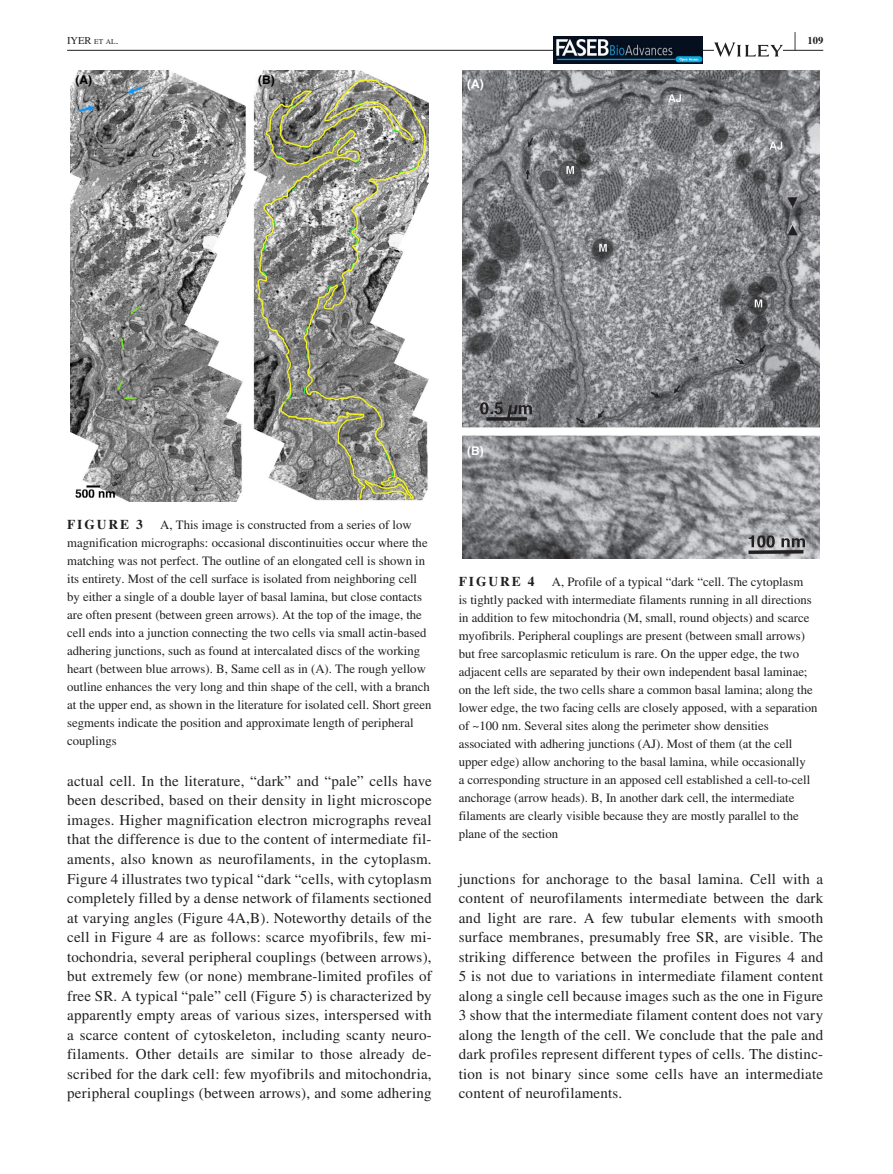
<style>
.page{position:relative;width:893px;height:1174px;background:#fff}
.page>*{position:absolute;margin:0;border:0;box-sizing:border-box;transform-origin:0 0}
.t1{font:700 25.95px "STIX";color:#231f20;scale:.36 1}
.t2{font:15px/19.5px "STIX";letter-spacing:.015em;color:#231f20;text-align:justify}
.t3{font:700 13.5px "STIX";letter-spacing:.14em;color:#231f20}
.t4{font:12.75px/18px "STIX";color:#231f20}
.t5{font:700 12px "Helvetica";color:#000}
.t6{font:700 12px "Helvetica";color:#fff}
.t7{font:10.5px "STIX";color:#231f20}
.t8{font:700 10.5px "STIX";color:#231f20}
.s1{font-size:7.35px}
</style>
<div class="page">
<hr style="left:67px;top:50px;width:756px;height:1px;background:#231f20">
<img style="left:553px;top:37px;width:149px;height:27px">
<svg style="left:714px;top:42px;width:69px;height:15px"></svg>
<div style="left:67px;top:70px;width:365px;height:431px;background:linear-gradient(to bottom,#fff,#fff)"></div>
<img style="left:71px;top:70px;width:357px;height:431px">
<img style="left:462px;top:70px;width:358px;height:488px">
<h1 class="t1" style="left:794px;top:26px;width:7px">|</h1>
<p class="t7" style="left:67px;top:33px;width:53px">IYER <span class="s1">et al</span>.</p>
<p class="t8" style="left:807px;top:34px;width:17px">109</p>
<p class="t5" style="left:75px;top:73px;width:18px">(A)</p>
<p class="t5" style="left:258px;top:73px;width:18px">(B)</p>
<p class="t6" style="left:467px;top:76px;width:18px">(A)</p>
<p class="t3" style="left:67px;top:516px;width:77px">FIGURE 3</p>
<p class="t4" style="left:67px;top:516px;width:366px;text-indent:93px">A, This image is constructed from a series of low magnification micrographs: occasional discontinuities occur where the matching was not perfect. The outline of an elongated cell is shown in its entirety. Most of the cell surface is isolated from neighboring cell by either a single of a double layer of basal lamina, but close contacts are often present (between green arrows). At the top of the image, the cell ends into a junction connecting the two cells via small actin-based adhering junctions, such as found at intercalated discs of the working heart (between blue arrows). B, Same cell as in (A). The rough yellow outline enhances the very long and thin shape of the cell, with a branch at the upper end, as shown in the literature for isolated cell. Short green segments indicate the position and approximate length of peripheral couplings</p>
<p class="t2" style="left:67px;top:772px;width:366px">actual cell. In the literature, “dark” and “pale” cells have been described, based on their density in light microscope images. Higher magnification electron micrographs reveal that the difference is due to the content of intermediate fil&shy;aments, also known as neurofilaments, in the cytoplasm.<br>Figure 4 illustrates two typical “dark “cells, with cytoplasm completely filled by a dense network of filaments sectioned at varying angles (Figure 4A,B). Noteworthy details of the cell in Figure 4 are as follows: scarce myofibrils, few mi&shy;tochondria, several peripheral couplings (between arrows), but extremely few (or none) membrane-limited profiles of free SR. A typical “pale” cell (Figure 5) is characterized by apparently empty areas of various sizes, interspersed with a scarce content of cytoskeleton, including scanty neuro&shy;filaments. Other details are similar to those already de&shy;scribed for the dark cell: few myofibrils and mitochondria, peripheral couplings (between arrows), and some adhering</p>
<p class="t6" style="left:467px;top:443px;width:18px">(B)</p>
<p class="t3" style="left:459px;top:573px;width:77px">FIGURE 4</p>
<p class="t4" style="left:459px;top:573px;width:360px;text-indent:93px">A, Profile of a typical “dark “cell. The cytoplasm<br>is tightly packed with intermediate filaments running in all directions in addition to few mitochondria (M, small, round objects) and scarce myofibrils. Peripheral couplings are present (between small arrows) but free sarcoplasmic reticulum is rare. On the upper edge, the two adjacent cells are separated by their own independent basal laminae; on the left side, the two cells share a common basal lamina; along the lower edge, the two facing cells are closely apposed, with a separation of ~100 nm. Several sites along the perimeter show densities associated with adhering junctions (AJ). Most of them (at the cell upper edge) allow anchoring to the basal lamina, while occasionally<br>a corresponding structure in an apposed cell established a cell-to-cell anchorage (arrow heads). B, In another dark cell, the intermediate filaments are clearly visible because they are mostly parallel to the plane of the section</p>
<p class="t2" style="left:459px;top:869px;width:366px">junctions for anchorage to the basal lamina. Cell with a content of neurofilaments intermediate between the dark and light are rare. A few tubular elements with smooth surface membranes, presumably free SR, are visible. The striking difference between the profiles in Figures 4 and 5 is not due to variations in intermediate filament content along a single cell because images such as the one in Figure 3 show that the intermediate filament content does not vary along the length of the cell. We conclude that the pale and dark profiles represent different types of cells. The distinc&shy;tion is not binary since some cells have an intermediate content of neurofilaments.</p>
</div>
